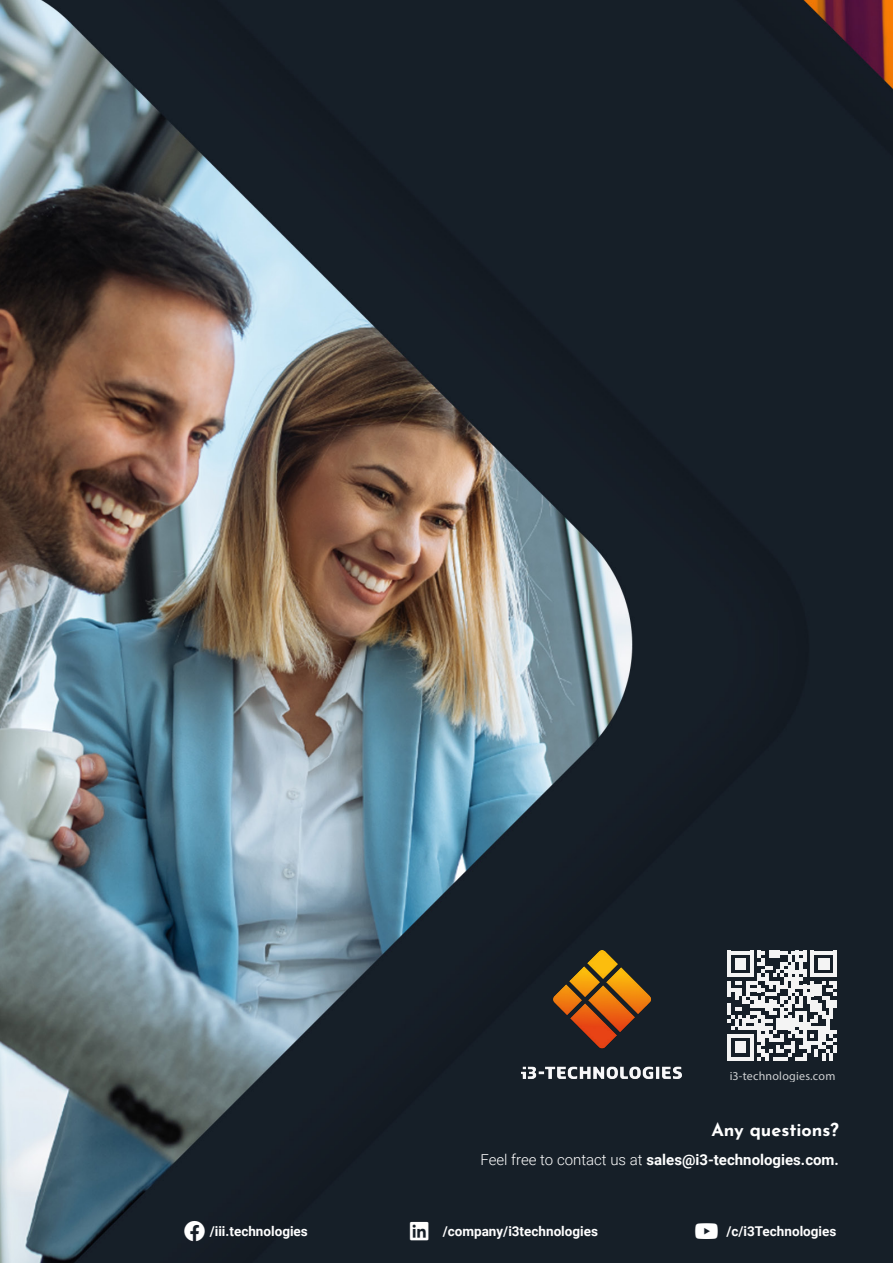
<style>
.page{position:relative;width:893px;height:1263px;background:#fff}
.page>*{position:absolute;margin:0;border:0;box-sizing:border-box;transform-origin:0 0}
.t1{font:21px "Font Awesome 5 Brands";color:#fff}
.t2{font:700 18px "Josefin Sans";color:#fff}
.t3{font:700 15px "Roboto";color:#fff}
.t4{font:700 13.5px "Roboto";color:#fff}
.t5{font:12px "Myriad Pro";letter-spacing:.02em;color:#fff}
.s1{font-weight:300}
</style>
<div class="page">
<img style="left:0;top:0;width:893px;height:1263px">
<img style="left:521px;top:951px;width:161px;height:128px">
<svg style="left:727px;top:951px;width:110px;height:109px"></svg>
<svg style="left:410px;top:1222px;width:19px;height:18px"></svg>
<svg style="left:695px;top:1223px;width:23px;height:16px"></svg>
<svg style="left:184px;top:1221px;width:21px;height:20px"></svg>
<p class="t5" style="left:729px;top:1068px;width:108px">i3-technologies.com</p>
<h2 class="t2" style="left:711px;top:1114px;width:129px">Any questions?</h2>
<p class="t3" style="left:480px;top:1149px;width:360px"><span class="s1">Feel free to contact us at</span> sales@i3-technologies.com.</p>
<h1 class="t1" style="left:410px;top:1220px;width:20px">●■■</h1>
<p class="t4" style="left:210px;top:1221px;width:100px">/iii.technologies</p>
<p class="t4" style="left:443px;top:1222px;width:157px">/company/i3technologies</p>
<p class="t4" style="left:695px;top:1221px;width:143px">□◆▼◆ /c/i3Technologies</p>
</div>
